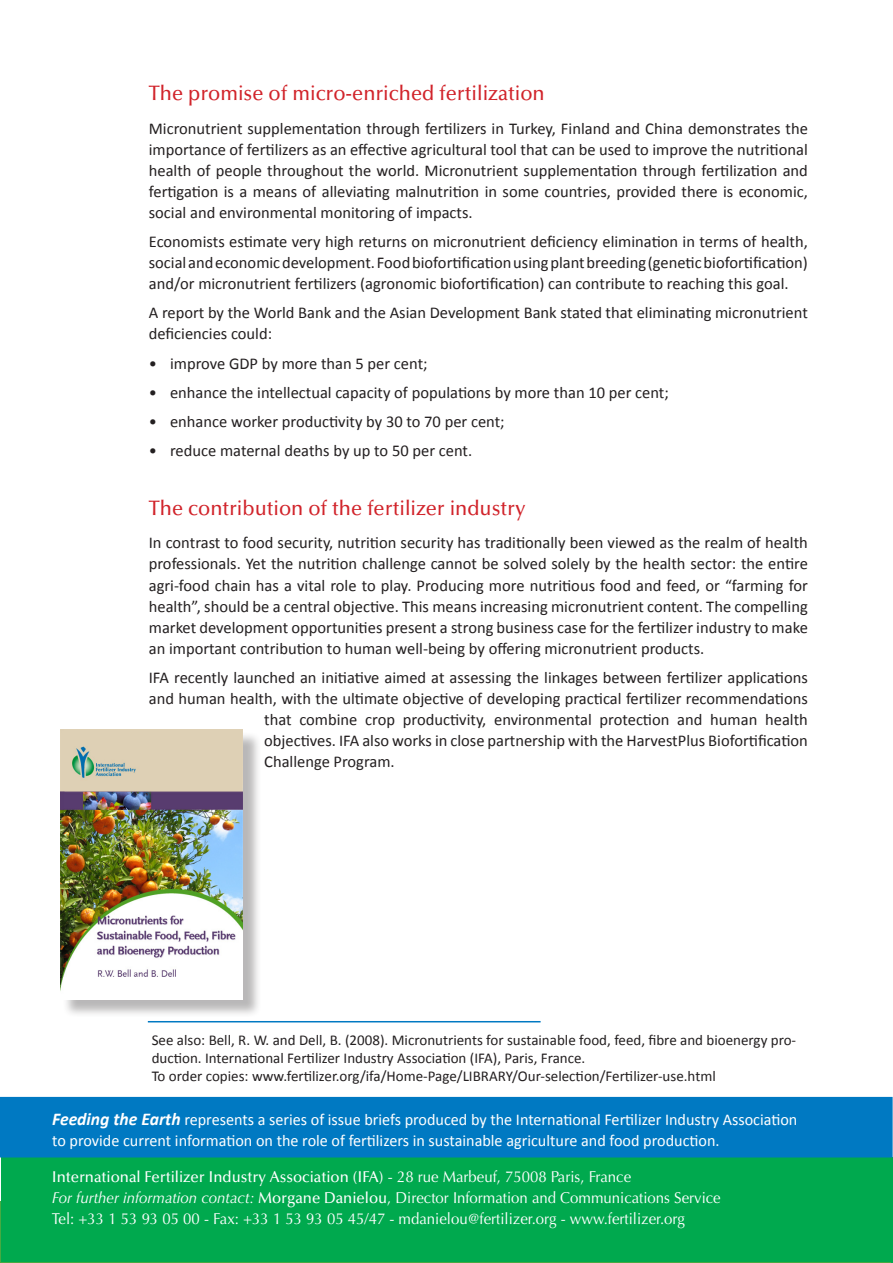
<style>
.page{position:relative;width:893px;height:1263px;background:#fff}
.page>*{position:absolute;margin:0;border:0;box-sizing:border-box;transform-origin:0 0}
.Title_text{font:500 21px "Optima LT Std";color:#d1232a;scale:.95 1}
.Text{font:16.5px/21px "Calibri";color:#231f20;text-align:justify}
.Text-2{font:16.5px/21px "Calibri";color:#fff}
.Text_list{font:16.5px "Calibri";color:#231f20}
.t1{font:15.75px "Optima LT Std";color:#fff;scale:.95 1}
.t2{font:500 15.75px "Optima LT Std";color:#fff;scale:.95 1}
.t3{font:15px/18px "Calibri";color:#231f20}
.t4{font:600 15px "Optima LT Std";color:#fff;scale:.95 1}
.s1{font-weight:700;font-style:italic;font-size:18px}
.s2{font-weight:400}
.s3{font-style:italic}
.s4{font-weight:500}
</style>
<div class="page">
<div style="left:1px;top:1157px;width:892px;height:105px;background:#00a94e"></div>
<hr style="left:148px;top:1021px;width:393px;height:1px;background:#0079c2">
<div style="left:0;top:1098px;width:892px;height:59px;background:#0079c2"></div>
<div style="left:0;top:1097px;width:893px;height:60px;border:2px solid #0079c2"></div>
<div style="left:63px;top:731px;width:198px;height:287px;background:#231f20;opacity:.32"></div>
<img style="left:60px;top:729px;width:183px;height:270px">
<p class="Title_text" style="left:149px;top:82px;width:418px">The promise of micro-enriched fertilization</p>
<p class="Text" style="left:149px;top:117px;width:661px">Micronutrient supplementation through fertilizers in Turkey, Finland and China demonstrates the importance of fertilizers as an effective agricultural tool that can be used to improve the nutritional health of people throughout the world. Micronutrient supplementation through fertilization and fertigation is a means of alleviating malnutrition in some countries, provided there is economic, social and environmental monitoring of impacts.</p>
<p class="Text" style="left:149px;top:230px;width:661px">Economists estimate very high returns on micronutrient deficiency elimination in terms of health, social and economic development. Food biofortification using plant breeding (genetic biofortification) and/or micronutrient fertilizers (agronomic biofortification) can contribute to reaching this goal.</p>
<p class="Text" style="left:149px;top:302px;width:661px">A report by the World Bank and the Asian Development Bank stated that eliminating micronutrient deficiencies could:</p>
<p class="Text_list" style="left:149px;top:353px;width:280px">• improve GDP by more than 5 per cent;</p>
<p class="Text_list" style="left:149px;top:382px;width:521px">• enhance the intellectual capacity of populations by more than 10 per cent;</p>
<p class="Text_list" style="left:149px;top:411px;width:357px">• enhance worker productivity by 30 to 70 per cent;</p>
<p class="Text_list" style="left:149px;top:441px;width:325px">• reduce maternal deaths by up to 50 per cent.</p>
<p class="Title_text" style="left:149px;top:496px;width:398px">The contribution of the fertilizer industry</p>
<p class="Text" style="left:149px;top:532px;width:661px">In contrast to food security, nutrition security has traditionally been viewed as the realm of health professionals. Yet the nutrition challenge cannot be solved solely by the health sector: the entire agri-food chain has a vital role to play. Producing more nutritious food and feed, or “farming for health”, should be a central objective. This means increasing micronutrient content. The compelling market development opportunities present a strong business case for the fertilizer industry to make an important contribution to human well-being by offering micronutrient products.</p>
<p class="Text" style="left:149px;top:666px;width:661px">IFA recently launched an initiative aimed at assessing the linkages between fertilizer applications</p>
<p class="Text" style="left:149px;top:687px;width:660px">and human health, with the ultimate objective of developing practical fertilizer recommendations</p>
<p class="Text" style="left:264px;top:708px;width:545px">that combine crop productivity, environmental protection and human health</p>
<p class="Text" style="left:264px;top:729px;width:545px">objectives. IFA also works in close partnership with the HarvestPlus Biofortification</p>
<p class="Text" style="left:264px;top:750px;width:132px">Challenge Program.</p>
<p class="t3" style="left:152px;top:1030px;width:646px">See also: Bell, R. W. and Dell, B. (2008). Micronutrients for sustainable food, feed, fibre and bioenergy pro&shy;duction. International Fertilizer Industry Association (IFA), Paris, France.</p>
<p class="t3" style="left:152px;top:1066px;width:566px">To order copies: www.fertilizer.org/ifa/Home-Page/LIBRARY/Our-selection/Fertilizer-use.html</p>
<p class="Text-2" style="left:52px;top:1108px;width:747px"><span class="s1">Feeding the Earth</span> represents a series of issue briefs produced by the International Fertilizer Industry Association to provide current information on the role of fertilizers in sustainable agriculture and food production.</p>
<p class="t2" style="left:52px;top:1167px;width:611px">International Fertilizer Industry Association (IFA) <span class="s2">- 28 rue Marbeuf, 75008 Paris, France</span></p>
<p class="t1" style="left:52px;top:1188px;width:706px"><span class="s3">For further information contact:</span> <span class="s4">Morgane Danielou</span>, Director Information and Communications Service</p>
<p class="t1" style="left:52px;top:1209px;width:668px">Tel: +33 1 53 93 05 00 - Fax: +33 1 53 93 05 45/47 - mdanielou@fertilizer.org - www.fertilizer.org</p>
<p class="t4" style="left:38px;top:1212px;width:289px">International Fertilizer Industry Association</p>
</div>
